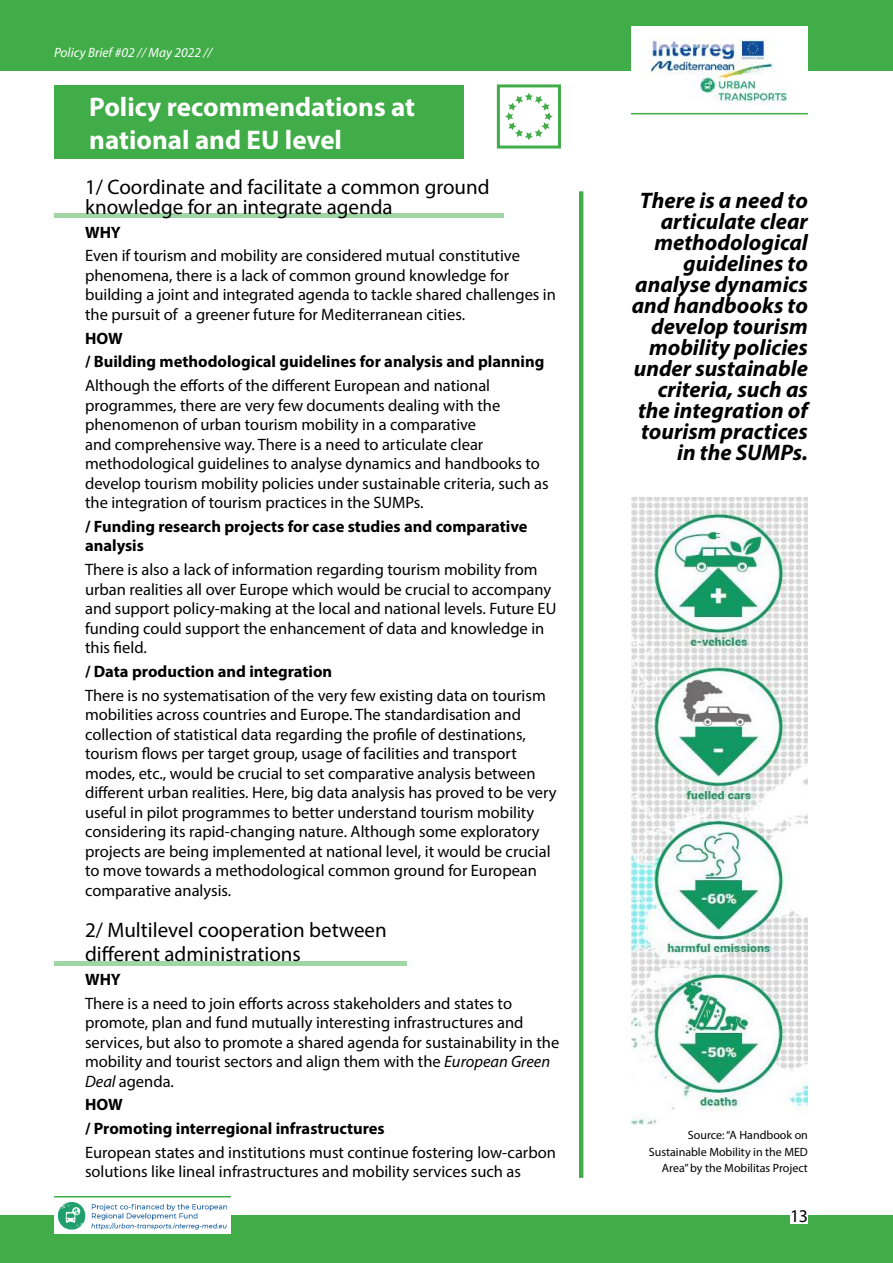
<style>
.page{position:relative;width:893px;height:1263px;background:#fff}
.page>*{position:absolute;margin:0;border:0;box-sizing:border-box;transform-origin:0 0}
.t1{font:700 27px/32.4px "Myriad Pro";color:#fff}
.t2{font:italic 700 22.5px/21px "Myriad Pro";color:#000;text-align:right}
.t3{font:21px/19.5px "Myriad Pro";color:#000}
.t4{font:18px "Myriad Pro";color:#000}
.t5{font:16.5px/19.5px "Myriad Pro";color:#000}
.t6{font:700 16.5px/23.7px "Myriad Pro";color:#000}
.t7{font:italic 13.5px "Myriad Pro";color:#fff}
.t8{font:12px/16.5px "Myriad Pro";color:#000;text-align:right}
.s1{font-style:italic}
</style>
<div class="page">
<hr style="left:579px;top:191px;width:4px;height:987px;background:#41ad49">
<div style="left:0;top:1216px;width:893px;height:47px;background:#41ad49"></div>
<div style="left:0;top:0;width:893px;height:71px;background:#41ad49"></div>
<img style="left:631px;top:27px;width:177px;height:88px">
<hr style="left:631px;top:113px;width:177px;height:1px;background:#41ad49">
<div style="left:790px;top:1208px;width:18px;height:16px;background:#fff"></div>
<div style="left:54px;top:1202px;width:177px;height:31px;background:#fff"></div>
<img style="left:59px;top:1202px;width:169px;height:27px">
<hr style="left:54px;top:1196px;width:177px;height:1px;background:#41ad49">
<div style="left:54px;top:213px;width:450px;height:5px;background:#a0d6a4"></div>
<hr style="left:54px;top:961px;width:352px;height:4px;background:#a0d6a4">
<div style="left:54px;top:85px;width:409px;height:74px;background:#41ad49"></div>
<svg style="left:505px;top:93px;width:48px;height:47px"></svg>
<div style="left:497px;top:84px;width:64px;height:65px;border:3px solid #41ad49"></div>
<img style="left:631px;top:497px;width:177px;height:628px">
<p class="t7" style="left:54px;top:44px;width:160px">Policy Brief #02 // May 2022 //</p>
<h1 class="t1" style="left:89px;top:90px;width:327px">Policy recommendations at national and EU level</h1>
<p class="t3" style="left:85px;top:177px;width:406px">1/ Coordinate and facilitate a common ground knowledge for an integrate agenda</p>
<p class="t6" style="left:85px;top:220px;width:37px">WHY</p>
<p class="t5" style="left:85px;top:246px;width:472px">Even if tourism and mobility are considered mutual constitutive phenomena, there is a lack of common ground knowledge for building a joint and integrated agenda to tackle shared challenges in the pursuit of a greener future for Mediterranean cities.</p>
<p class="t6" style="left:85px;top:326px;width:461px">HOW<br>/ Building methodological guidelines for analysis and planning</p>
<p class="t5" style="left:85px;top:376px;width:465px">Although the efforts of the different European and national programmes, there are very few documents dealing with the phenomenon of urban tourism mobility in a comparative<br>and comprehensive way. There is a need to articulate clear methodological guidelines to analyse dynamics and handbooks to develop tourism mobility policies under sustainable criteria, such as the integration of tourism practices in the SUMPs.</p>
<p class="t6" style="left:85px;top:516px;width:444px;line-height:19.5px">/ Funding research projects for case studies and comparative analysis</p>
<p class="t5" style="left:85px;top:560px;width:473px">There is also a lack of information regarding tourism mobility from urban realities all over Europe which would be crucial to accompany and support policy-making at the local and national levels. Future EU funding could support the enhancement of data and knowledge in this field.</p>
<p class="t6" style="left:85px;top:659px;width:249px">/ Data production and integration</p>
<p class="t5" style="left:85px;top:685px;width:473px">There is no systematisation of the very few existing data on tourism mobilities across countries and Europe. The standardisation and collection of statistical data regarding the profile of destinations, tourism flows per target group, usage of facilities and transport modes, etc., would be crucial to set comparative analysis between different urban realities. Here, big data analysis has proved to be very useful in pilot programmes to better understand tourism mobility considering its rapid-changing nature. Although some exploratory projects are being implemented at national level, it would be crucial to move towards a methodological common ground for European comparative analysis.</p>
<p class="t3" style="left:85px;top:918px;width:303px;line-height:23.7px">2/ Multilevel cooperation between different administrations</p>
<p class="t6" style="left:85px;top:967px;width:37px">WHY</p>
<p class="t5" style="left:85px;top:993px;width:476px">There is a need to join efforts across stakeholders and states to promote, plan and fund mutually interesting infrastructures and services, but also to promote a shared agenda for sustainability in the mobility and tourist sectors and align them with the <span class="s1">European Green Deal</span> agenda.</p>
<p class="t6" style="left:85px;top:1092px;width:301px">HOW<br>/ Promoting interregional infrastructures</p>
<p class="t5" style="left:85px;top:1142px;width:472px">European states and institutions must continue fostering low-carbon solutions like lineal infrastructures and mobility services such as</p>
<h2 class="t2" style="left:632px;top:189px;width:178px">There is a need to articulate clear methodological guidelines to analyse dynamics and handbooks to develop tourism mobility policies under sustainable criteria, such as the integration of tourism practices in the SUMPs.</h2>
<p class="t8" style="left:649px;top:1127px;width:161px">Source: “A Handbook on<br>Sustainable Mobility in the MED<br>Area” by the Mobilitas Project</p>
<p class="t4" style="left:790px;top:1205px;width:19px">13</p>
</div>
